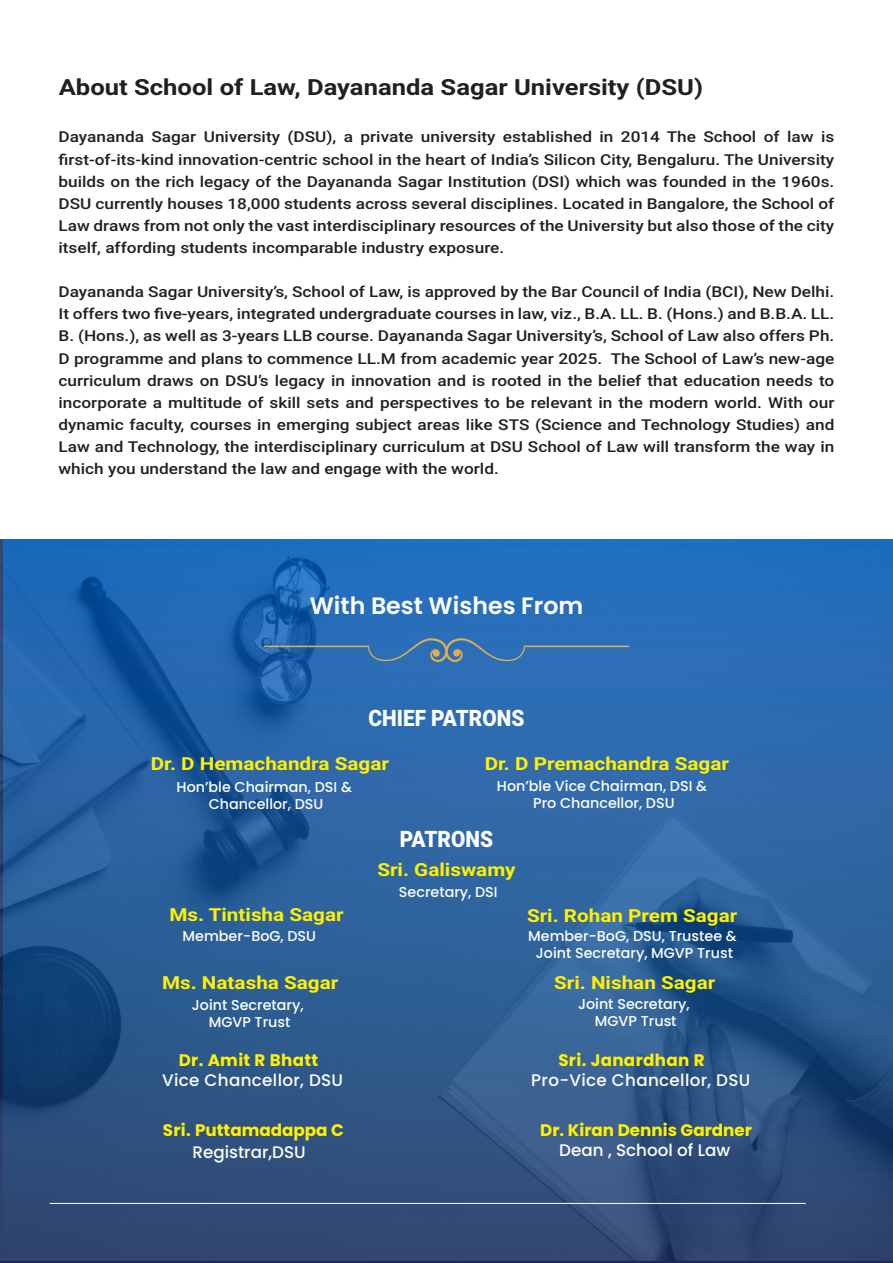
<style>
.page{position:relative;width:893px;height:1263px;background:#fff}
.page>*{position:absolute;margin:0;border:0;box-sizing:border-box;transform-origin:0 0}
.t1{font:600 23.7px "Poppins";color:#fff}
.t2{font:900 22.65px "Roboto";color:#fff;scale:.92 1}
.t3{font:700 22.35px "Roboto";color:#231f20;scale:1.15 1}
.t4{font:700 18px "Roboto";color:#fff101;scale:1.15 1}
.t5{font:500 16.8px "Poppins";letter-spacing:.02em;color:#fff}
.t6{font:700 16.8px "Poppins";color:#fff101}
.t7{font:500 16.8px "Poppins";color:#fff}
.t8{font:700 16.8px "Poppins";letter-spacing:.02em;color:#fff101}
.t9{font:500 15px/22px "Roboto";color:#231f20;text-align:justify;scale:1.15 1}
.t10{font:500 14.25px/17.1px "Poppins";color:#fff;text-align:center}
</style>
<div class="page">
<img style="left:0;top:539px;width:893px;height:721px">
<svg style="left:368px;top:638px;width:157px;height:24px;background:#4175aa"></svg>
<hr style="left:524px;top:646px;width:105px;height:1px;background:#dcb050">
<hr style="left:264px;top:646px;width:105px;height:1px;background:#dcb050">
<div style="left:433px;top:650px;width:7px;height:7px;background:#dcb050;border-radius:50%"></div>
<div style="left:453px;top:650px;width:7px;height:6px;background:#dcb050;border-radius:50%"></div>
<hr style="left:50px;top:1203px;width:756px;height:1px;background:#fff">
<h3 class="t3" style="left:59px;top:71px;width:562px">About School of Law, Dayananda Sagar University (DSU)</h3>
<p class="t9" style="left:58px;top:125px;width:676px">Dayananda Sagar University (DSU), a private university established in 2014 The School of law is first-of-its-kind innovation-centric school in the heart of India’s Silicon City, Bengaluru. The University builds on the rich legacy of the Dayananda Sagar Institution (DSI) which was founded in the 1960s.<br>DSU currently houses 18,000 students across several disciplines. Located in Bangalore, the School of Law draws from not only the vast interdisciplinary resources of the University but also those of the city itself, affording students incomparable industry exposure.</p>
<p class="t9" style="left:58px;top:280px;width:676px">Dayananda Sagar University’s, School of Law, is approved by the Bar Council of India (BCI), New Delhi.<br>It offers two five-years, integrated undergraduate courses in law, viz., B.A. LL. B. (Hons.) and B.B.A. LL.<br>B. (Hons.), as well as 3-years LLB course. Dayananda Sagar University’s, School of Law also offers Ph.<br>D programme and plans to commence LL.M from academic year 2025. The School of Law’s new-age curriculum draws on DSU’s legacy in innovation and is rooted in the belief that education needs to incorporate a multitude of skill sets and perspectives to be relevant in the modern world. With our dynamic faculty, courses in emerging subject areas like STS (Science and Technology Studies) and Law and Technology, the interdisciplinary curriculum at DSU School of Law will transform the way in which you understand the law and engage with the world.</p>
<h1 class="t1" style="left:310px;top:592px;width:275px">With Best Wishes From</h1>
<h2 class="t2" style="left:369px;top:702px;width:171px">CHIEF PATRONS</h2>
<p class="t4" style="left:151px;top:751px;width:209px">Dr. D Hemachandra Sagar</p>
<p class="t10" style="left:177px;top:778px;width:177px">Hon’ble Chairman, DSI &amp;<br>Chancellor, DSU</p>
<p class="t4" style="left:485px;top:751px;width:214px">Dr. D Premachandra Sagar</p>
<p class="t10" style="left:497px;top:778px;width:212px">Hon’ble Vice Chairman, DSI &amp;<br>Pro Chancellor, DSU</p>
<h2 class="t2" style="left:400px;top:823px;width:103px">PATRONS</h2>
<p class="t4" style="left:377px;top:857px;width:122px">Sri. Galiswamy</p>
<p class="t10" style="left:399px;top:883px;width:100px">Secretary, DSI</p>
<p class="t4" style="left:169px;top:902px;width:153px">Ms. Tintisha Sagar</p>
<p class="t10" style="left:183px;top:927px;width:135px">Member-BoG, DSU</p>
<p class="t4" style="left:162px;top:970px;width:155px">Ms. Natasha Sagar</p>
<p class="t10" style="left:192px;top:997px;width:113px">Joint Secretary,<br>MGVP Trust</p>
<p class="t4" style="left:527px;top:902px;width:184px">Sri. Rohan Prem Sagar</p>
<p class="t10" style="left:528px;top:927px;width:210px">Member-BoG, DSU, Trustee &amp;<br>Joint Secretary, MGVP Trust</p>
<p class="t4" style="left:554px;top:970px;width:142px">Sri. Nishan Sagar</p>
<p class="t10" style="left:578px;top:995px;width:113px">Joint Secretary,<br>MGVP Trust</p>
<p class="t8" style="left:179px;top:1050px;width:141px">Dr. Amit R Bhatt</p>
<p class="t8" style="left:558px;top:1050px;width:148px">Sri. Janardhan R</p>
<p class="t5" style="left:162px;top:1070px;width:182px">Vice Chancellor, DSU</p>
<p class="t5" style="left:531px;top:1070px;width:221px">Pro-Vice Chancellor, DSU</p>
<p class="t6" style="left:163px;top:1120px;width:183px">Sri. Puttamadappa C</p>
<p class="t7" style="left:192px;top:1142px;width:115px">Registrar,DSU</p>
<p class="t6" style="left:540px;top:1120px;width:213px">Dr. Kiran Dennis Gardner</p>
<p class="t7" style="left:559px;top:1140px;width:173px">Dean , School of Law</p>
</div>
